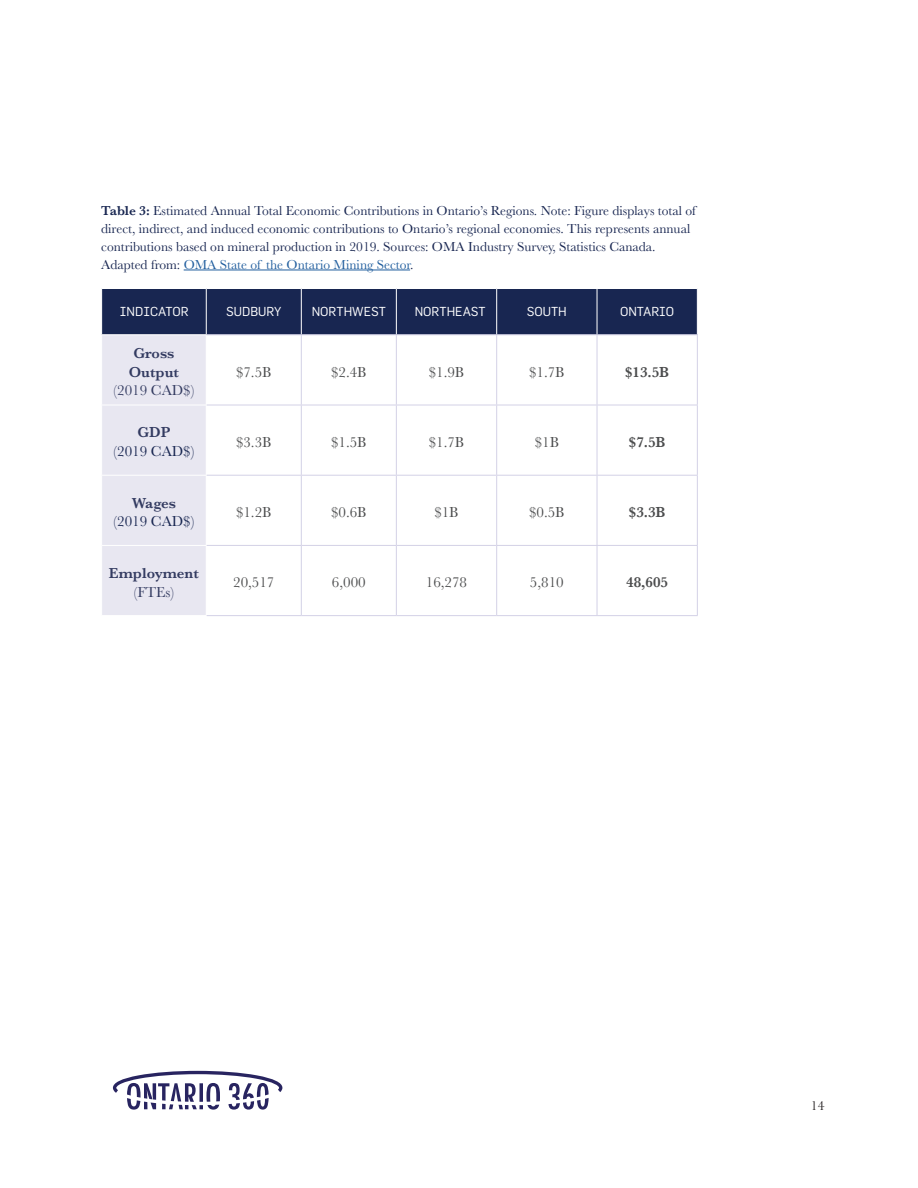
<style>
.page{position:relative;width:918px;height:1188px;background:#fff}
.page>*{position:absolute;margin:0;border:0;box-sizing:border-box;transform-origin:0 0}
.t1{font:15px "Baskerville";color:#4b4c4d}
.t2{font:600 15px/18.8px "Baskerville";color:#333b61;text-align:center}
.t3{font:600 15px "Baskerville";color:#4b4c4d}
.t4{font:15px "Baskerville";color:#182651}
.t5{font:15px "Baskerville";color:#333b61}
.t6{font:13.5px/18px "Baskerville";color:#182651}
.t7{font:13.5px "Baskerville";color:#231f20}
.t8{font:12.75px "Flama";color:#fff}
.s1{font-weight:600}
.s2{color:#215e9e}
</style>
<div class="page">
<svg style="left:113px;top:1071px;width:169px;height:39px"></svg>
<hr style="left:184px;top:270px;width:226px;height:1px;background:#215e9e">
<svg style="left:102px;top:289px;width:595px;height:326px;background:#848aa4"></svg>
<svg style="left:207px;top:335px;width:490px;height:280px"></svg>
<hr style="left:206px;top:289px;width:1px;height:45px;background:#fff">
<hr style="left:301px;top:289px;width:1px;height:45px;background:#fff">
<hr style="left:396px;top:289px;width:1px;height:45px;background:#fff">
<hr style="left:496px;top:289px;width:1px;height:45px;background:#fff">
<hr style="left:597px;top:289px;width:1px;height:45px;background:#fff">
<hr style="left:101px;top:334px;width:106px;height:1px;background:#fff">
<hr style="left:206px;top:335px;width:1px;height:70px;background:#fff">
<hr style="left:101px;top:405px;width:106px;height:1px;background:#fff">
<hr style="left:206px;top:405px;width:1px;height:70px;background:#fff">
<hr style="left:101px;top:475px;width:106px;height:1px;background:#fff">
<hr style="left:206px;top:476px;width:1px;height:69px;background:#fff">
<hr style="left:101px;top:545px;width:106px;height:1px;background:#fff">
<hr style="left:206px;top:546px;width:1px;height:69px;background:#fff">
<hr style="left:207px;top:334px;width:94px;height:1px;background:#d3d1e6">
<hr style="left:301px;top:334px;width:95px;height:1px;background:#d3d1e6">
<hr style="left:396px;top:334px;width:101px;height:1px;background:#d3d1e6">
<hr style="left:497px;top:334px;width:100px;height:1px;background:#d3d1e6">
<hr style="left:597px;top:334px;width:101px;height:1px;background:#d3d1e6">
<hr style="left:207px;top:405px;width:94px;height:1px;background:#d3d1e6">
<hr style="left:301px;top:405px;width:95px;height:1px;background:#d3d1e6">
<hr style="left:396px;top:405px;width:101px;height:1px;background:#d3d1e6">
<hr style="left:497px;top:405px;width:100px;height:1px;background:#d3d1e6">
<hr style="left:597px;top:405px;width:101px;height:1px;background:#d3d1e6">
<hr style="left:207px;top:475px;width:94px;height:1px;background:#d3d1e6">
<hr style="left:301px;top:475px;width:95px;height:1px;background:#d3d1e6">
<hr style="left:396px;top:475px;width:101px;height:1px;background:#d3d1e6">
<hr style="left:497px;top:475px;width:100px;height:1px;background:#d3d1e6">
<hr style="left:597px;top:475px;width:101px;height:1px;background:#d3d1e6">
<hr style="left:207px;top:545px;width:94px;height:1px;background:#d3d1e6">
<hr style="left:301px;top:545px;width:95px;height:1px;background:#d3d1e6">
<hr style="left:396px;top:545px;width:101px;height:1px;background:#d3d1e6">
<hr style="left:497px;top:545px;width:100px;height:1px;background:#d3d1e6">
<hr style="left:597px;top:545px;width:101px;height:1px;background:#d3d1e6">
<hr style="left:207px;top:615px;width:94px;height:1px;background:#d3d1e6">
<hr style="left:301px;top:615px;width:95px;height:1px;background:#d3d1e6">
<hr style="left:396px;top:615px;width:101px;height:1px;background:#d3d1e6">
<hr style="left:497px;top:615px;width:100px;height:1px;background:#d3d1e6">
<hr style="left:597px;top:615px;width:101px;height:1px;background:#d3d1e6">
<hr style="left:301px;top:335px;width:1px;height:70px;background:#d3d1e6">
<hr style="left:396px;top:335px;width:1px;height:70px;background:#d3d1e6">
<hr style="left:597px;top:335px;width:1px;height:70px;background:#d3d1e6">
<hr style="left:301px;top:405px;width:1px;height:70px;background:#d3d1e6">
<hr style="left:396px;top:405px;width:1px;height:70px;background:#d3d1e6">
<hr style="left:597px;top:405px;width:1px;height:70px;background:#d3d1e6">
<hr style="left:301px;top:476px;width:1px;height:69px;background:#d3d1e6">
<hr style="left:396px;top:476px;width:1px;height:69px;background:#d3d1e6">
<hr style="left:597px;top:476px;width:1px;height:69px;background:#d3d1e6">
<hr style="left:301px;top:546px;width:1px;height:69px;background:#d3d1e6">
<hr style="left:396px;top:546px;width:1px;height:69px;background:#d3d1e6">
<hr style="left:597px;top:546px;width:1px;height:69px;background:#d3d1e6">
<hr style="left:697px;top:335px;width:1px;height:70px;background:#d3d1e6">
<hr style="left:697px;top:405px;width:1px;height:70px;background:#d3d1e6">
<hr style="left:697px;top:476px;width:1px;height:69px;background:#d3d1e6">
<hr style="left:697px;top:546px;width:1px;height:69px;background:#d3d1e6">
<hr style="left:496px;top:335px;width:1px;height:70px;background:#d3d1e6">
<hr style="left:496px;top:405px;width:1px;height:70px;background:#d3d1e6">
<hr style="left:496px;top:476px;width:1px;height:69px;background:#d3d1e6">
<hr style="left:496px;top:546px;width:1px;height:69px;background:#d3d1e6">
<p class="t6" style="left:101px;top:201px;width:596px"><span class="s1">Table 3:</span> Estimated Annual Total Economic Contributions in Ontario’s Regions. Note: Figure displays total of direct, indirect, and induced economic contributions to Ontario’s regional economies. This represents annual contributions based on mineral production in 2019. Sources: OMA Industry Survey, Statistics Canada.<br>Adapted from: <span class="s2">OMA State of the Ontario Mining Sector</span>.</p>
<p class="t8" style="left:120px;top:304px;width:70px">INDICATOR</p>
<p class="t8" style="left:226px;top:304px;width:57px">SUDBURY</p>
<p class="t8" style="left:312px;top:304px;width:76px">NORTHWEST</p>
<p class="t8" style="left:415px;top:304px;width:73px">NORTHEAST</p>
<p class="t8" style="left:527px;top:304px;width:41px">SOUTH</p>
<p class="t8" style="left:620px;top:304px;width:56px">ONTARIO</p>
<p class="t2" style="left:129px;top:344px;width:52px">Gross<br>Output</p>
<p class="t5" style="left:114px;top:381px;width:82px">(2019 CAD$)</p>
<p class="t1" style="left:236px;top:362px;width:37px">$7.5B</p>
<p class="t1" style="left:331px;top:362px;width:37px">$2.4B</p>
<p class="t1" style="left:429px;top:362px;width:37px">$1.9B</p>
<p class="t1" style="left:529px;top:362px;width:37px">$1.7B</p>
<p class="t3" style="left:625px;top:361px;width:45px">$13.5B</p>
<p class="t2" style="left:138px;top:423px;width:34px">GDP</p>
<p class="t4" style="left:114px;top:442px;width:82px">(2019 CAD$)</p>
<p class="t2" style="left:132px;top:493px;width:46px">Wages</p>
<p class="t4" style="left:114px;top:512px;width:82px">(2019 CAD$)</p>
<p class="t2" style="left:109px;top:563px;width:92px">Employment</p>
<p class="t5" style="left:134px;top:582px;width:42px">(FTEs)</p>
<p class="t1" style="left:236px;top:432px;width:37px">$3.3B</p>
<p class="t1" style="left:331px;top:432px;width:37px">$1.5B</p>
<p class="t1" style="left:429px;top:432px;width:37px">$1.7B</p>
<p class="t1" style="left:535px;top:432px;width:26px">$1B</p>
<p class="t3" style="left:629px;top:431px;width:38px">$7.5B</p>
<p class="t1" style="left:236px;top:503px;width:37px">$1.2B</p>
<p class="t1" style="left:331px;top:503px;width:37px">$0.6B</p>
<p class="t1" style="left:434px;top:503px;width:26px">$1B</p>
<p class="t1" style="left:529px;top:503px;width:37px">$0.5B</p>
<p class="t3" style="left:629px;top:502px;width:38px">$3.3B</p>
<p class="t1" style="left:233px;top:573px;width:43px">20,517</p>
<p class="t1" style="left:332px;top:573px;width:35px">6,000</p>
<p class="t1" style="left:426px;top:573px;width:43px">16,278</p>
<p class="t1" style="left:530px;top:573px;width:35px">5,810</p>
<p class="t3" style="left:626px;top:572px;width:43px">48,605</p>
<p class="t7" style="left:811px;top:1097px;width:15px">14</p>
</div>
